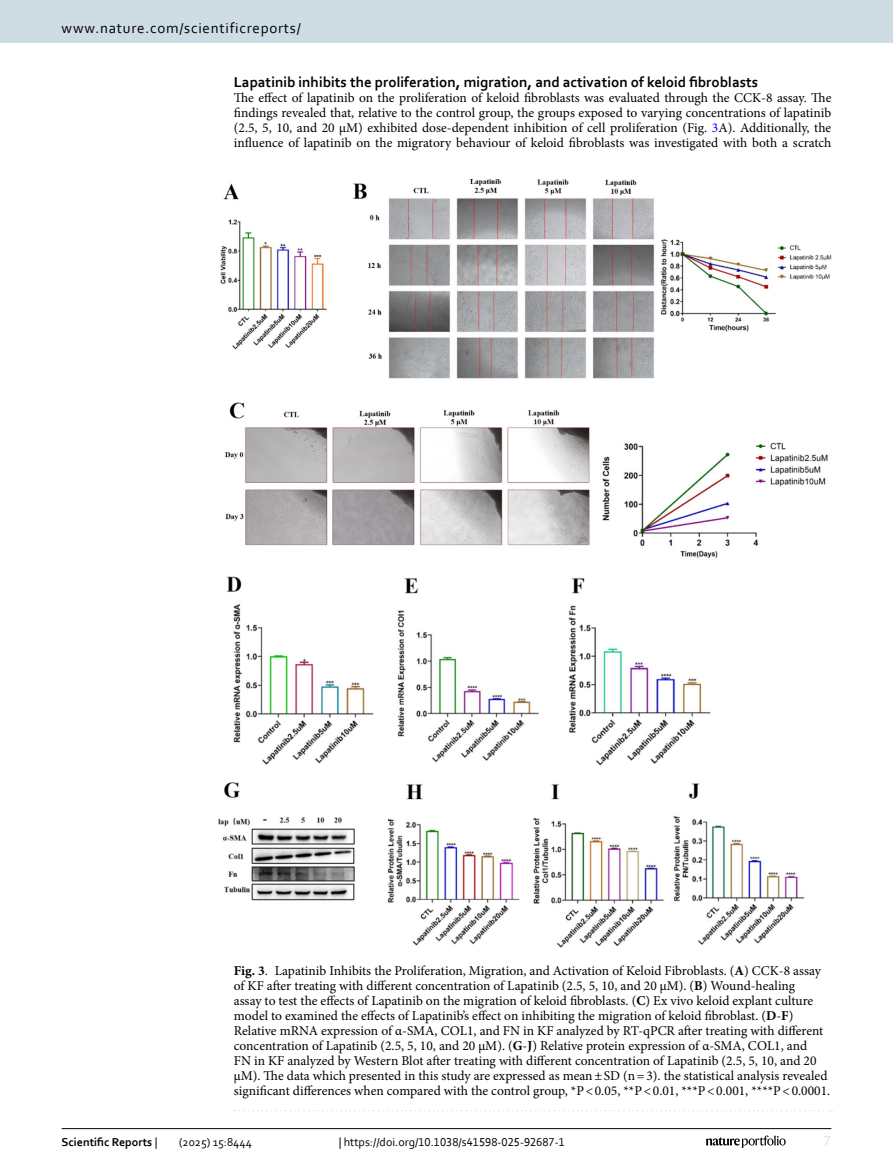
<style>
.page{position:relative;width:893px;height:1174px;background:#fff}
.page>*{position:absolute;margin:0;border:0;box-sizing:border-box;transform-origin:0 0}
.Head_2{font:700 15px "Corbel";color:#000}
.t1{font:15px "Corbel";letter-spacing:.05em;color:#000}
.t2{font:15px "Corbel";color:#d9e4eb}
.Figure_Caption{font:13.5px/15px "Minion Pro";color:#000}
.Body_Text{font:13.5px/15px "Minion Pro";letter-spacing:-.005em;color:#000;text-align:justify}
.t3{font:12px "Corbel";color:#000}
.t4{font:700 12px "Corbel";color:#000}
.s1{color:#00f}
.s2{font-weight:700}
.s3{font-weight:400}
</style>
<div class="page">
<img style="left:219px;top:180px;width:612px;height:767px">
<svg style="left:235px;top:1110px;width:597px;height:1px"></svg>
<hr style="left:62px;top:1128px;width:769px;height:1px;background:#000">
<svg style="left:706px;top:1135px;width:80px;height:12px"></svg>
<div style="left:0;top:0;width:893px;height:43px;background:#cedde4"></div>
<p class="t1" style="left:62px;top:18px;width:241px">www.nature.com/scientificreports/</p>
<p class="Head_2" style="left:234px;top:73px;width:526px">Lapatinib inhibits the proliferation, migration, and activation of keloid fibroblasts</p>
<p class="Body_Text" style="left:234px;top:90px;width:599px">The effect of lapatinib on the proliferation of keloid fibroblasts was evaluated through the CCK-8 assay. The findings revealed that, relative to the control group, the groups exposed to varying concentrations of lapatinib (2.5, 5, 10, and 20 µM) exhibited dose-dependent inhibition of cell proliferation (Fig. <span class="s1">3</span>A). Additionally, the influence of lapatinib on the migratory behaviour of keloid fibroblasts was investigated with both a scratch</p>
<p class="Figure_Caption" style="left:234px;top:963px;width:598px"><span class="s2">Fig. 3</span>. Lapatinib Inhibits the Proliferation, Migration, and Activation of Keloid Fibroblasts. (<span class="s2">A</span>) CCK-8 assay of KF after treating with different concentration of Lapatinib (2.5, 5, 10, and 20 µM). (<span class="s2">B</span>) Wound-healing<br>assay to test the effects of Lapatinib on the migration of keloid fibroblasts. (<span class="s2">C</span>) Ex vivo keloid explant culture model to examined the effects of Lapatinib’s effect on inhibiting the migration of keloid fibroblast. (<span class="s2">D</span>-<span class="s2">F</span>)<br>Relative mRNA expression of α-SMA, COL1, and FN in KF analyzed by RT-qPCR after treating with different concentration of Lapatinib (2.5, 5, 10, and 20 µM). (<span class="s2">G</span>-<span class="s2">J</span>) Relative protein expression of α-SMA, COL1, and<br>FN in KF analyzed by Western Blot after treating with different concentration of Lapatinib (2.5, 5, 10, and 20 µM). The data which presented in this study are expressed as mean±SD (n=3). the statistical analysis revealed significant differences when compared with the control group, *P&lt;0.05, **P&lt;0.01, ***P&lt;0.001, ****P&lt;0.0001.</p>
<p class="t4" style="left:62px;top:1134px;width:97px">Scientific Reports <span class="s3">|</span></p>
<p class="t3" style="left:179px;top:1134px;width:74px">(2025) 15:8444</p>
<p class="t3" style="left:339px;top:1134px;width:228px">| https://doi.org/10.1038/s41598-025-92687-1</p>
<p class="t2" style="left:824px;top:1132px;width:9px">7</p>
</div>
